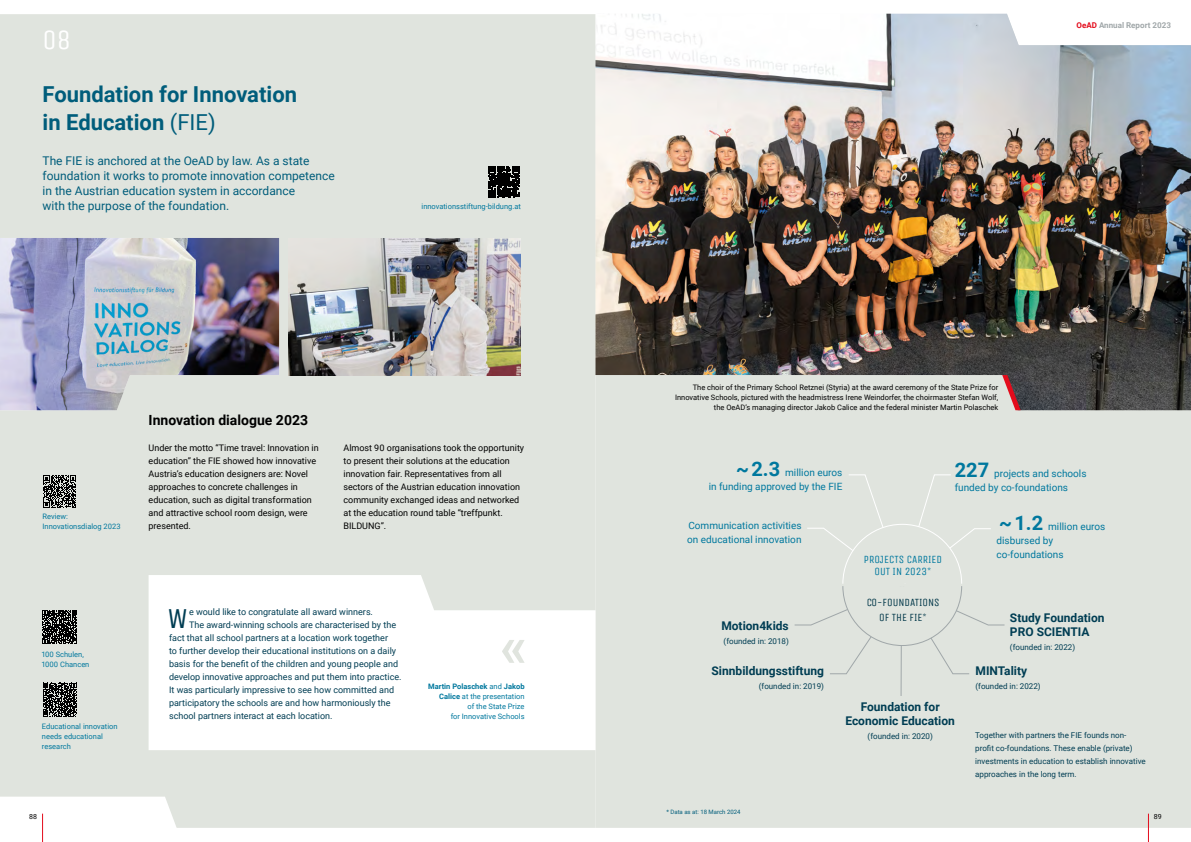
<style>
.page{position:relative;width:1191px;height:842px;background:#fff}
.page>*{position:absolute;margin:0;border:0;box-sizing:border-box;transform-origin:0 0}
.t1{font:29px "Unica One";color:#003d53}
.t2{font:28px "Unica One";color:#fff}
.t3{font:700 22px/28px "Roboto";color:#005d7b}
.t4{font:700 14px "Roboto";color:#000}
.t5{font:12px/15px "Roboto";color:#005d7b}
.t6{font:700 12px/14px "Roboto";color:#003d53;text-align:center}
.t7{font:11px/12px "Unica One";color:#00789e;text-align:center}
.t8{font:11px/14.8px "Unica One";color:#003d53;text-align:center}
.t9{font:10px/14px "Roboto";color:#00789e}
.t10{font:9px/13px "Roboto";color:#000}
.t11{font:9px "Roboto";color:#003d53}
.t12{font:8px/13px "Roboto";color:#003d53}
.t13{font:700 8px "Roboto";color:#a0a7a9}
.t14{font:7.5px/10px "Roboto";color:#000;text-align:right}
.t15{font:7.5px/10px "Roboto";color:#00789e}
.t16{font:7px "Roboto";color:#000}
.t17{font:6px "Roboto";color:#005d7b}
.s1{font-weight:400}
.s2{font-weight:700}
.s3{color:#e30c1c}
.s4{font-weight:700;font-size:20px}
</style>
<div class="page">
<div style="left:595px;top:410px;width:596px;height:418px;background:#e0e4de"></div>
<div style="left:0;top:14px;width:595px;height:814px;background:#e0e4de"></div>
<img style="left:595px;top:14px;width:596px;height:396px">
<svg style="left:1002px;top:375px;width:18px;height:35px"></svg>
<img style="left:0;top:238px;width:279px;height:172px">
<div style="left:794px;top:474px;width:211px;height:222px;background:#e0e4de"></div>
<svg style="left:149px;top:575px;width:446px;height:175px"></svg>
<svg style="left:502px;top:640px;width:22px;height:23px"></svg>
<svg style="left:488px;top:167px;width:31px;height:31px"></svg>
<svg style="left:43px;top:610px;width:34px;height:34px"></svg>
<svg style="left:43px;top:683px;width:34px;height:34px"></svg>
<svg style="left:43px;top:475px;width:33px;height:33px"></svg>
<img style="left:289px;top:238px;width:232px;height:137px">
<svg style="left:1148px;top:814px;width:1px;height:28px"></svg>
<svg style="left:42px;top:814px;width:1px;height:28px"></svg>
<h2 class="t2" style="left:43px;top:23px;width:30px">08</h2>
<h3 class="t3" style="left:43px;top:79px;width:256px">Foundation for Innovation in Education <span class="s1">(FIE)</span></h3>
<h3 class="t5" style="left:43px;top:153px;width:294px">The FIE is anchored at the OeAD by law. As a state foundation it works to promote innovation competence in the Austrian education system in accordance<br>with the purpose of the foundation.</h3>
<p class="t15" style="left:421px;top:201px;width:101px">innovationsstiftung-bildung.at</p>
<p class="t15" style="left:43px;top:511px;width:80px">Review:<br>Innovationsdialog 2023</p>
<h3 class="t4" style="left:149px;top:411px;width:161px">Innovation dialogue 2023</h3>
<p class="t10" style="left:149px;top:441px;width:172px">Under the motto “Time travel: Innovation in education” the FIE showed how innovative Austria’s education designers are: Novel approaches to concrete challenges in education, such as digital transformation and attractive school room design, were presented.</p>
<p class="t10" style="left:343px;top:441px;width:182px">Almost 90 organisations took the opportunity to present their solutions at the education innovation fair. Representatives from all sectors of the Austrian education innovation community exchanged ideas and networked at the education round table “treffpunkt.<br>BILDUNG”.</p>
<p class="t15" style="left:42px;top:649px;width:49px">100 Schulen,<br>1000 Chancen</p>
<p class="t15" style="left:42px;top:721px;width:77px">Educational innovation needs educational research</p>
<h1 class="t1" style="left:168px;top:602px;width:21px">W</h1>
<p class="t11" style="left:189px;top:606px;width:185px">e would like to congratulate all award winners.</p>
<p class="t11" style="left:189px;top:619px;width:209px">The award-winning schools are characterised by the</p>
<p class="t11" style="left:169px;top:632px;width:220px">fact that all school partners at a location work together</p>
<p class="t11" style="left:169px;top:645px;width:229px">to further develop their educational institutions on a daily</p>
<p class="t11" style="left:169px;top:658px;width:231px">basis for the benefit of the children and young people and</p>
<p class="t11" style="left:169px;top:671px;width:234px">develop innovative approaches and put them into practice.</p>
<p class="t11" style="left:169px;top:684px;width:226px">It was particularly impressive to see how committed and</p>
<p class="t11" style="left:169px;top:697px;width:223px">participatory the schools are and how harmoniously the</p>
<p class="t11" style="left:169px;top:710px;width:165px">school partners interact at each location.</p>
<p class="t15" style="left:428px;top:681px;width:98px;text-align:right"><span class="s2">Martin Polaschek</span> and <span class="s2">Jakob<br>Calice</span> at the presentation<br>of the State Prize<br>for Innovative Schools</p>
<p class="t13" style="left:1076px;top:20px;width:96px"><span class="s3">OeAD</span> Annual Report 2023</p>
<p class="t14" style="left:675px;top:382px;width:325px">The choir of the Primary School Retznei (Styria) at the award ceremony of the State Prize for<br>Innovative Schools, pictured with the headmistress Irene Weindorfer, the choirmaster Stefan Wolf, the OeAD’s managing director Jakob Calice and the federal minister Martin Polaschek</p>
<p class="t9" style="left:708px;top:465px;width:135px;text-align:right"><span class="s4">~2.3</span> million euros<br>in funding approved by the FIE</p>
<p class="t9" style="left:687px;top:518px;width:116px">Communication activities on educational innovation</p>
<h3 class="t6" style="left:721px;top:618px;width:69px">Motion4kids</h3>
<p class="t12" style="left:723px;top:634px;width:67px">(founded in: 2018)</p>
<h3 class="t6" style="left:711px;top:663px;width:114px">Sinnbildungsstiftung</h3>
<p class="t12" style="left:759px;top:679px;width:67px">(founded in: 2019)</p>
<p class="t7" style="left:864px;top:553px;width:79px">PROJECTS CARRIED<br>OUT IN 2023*</p>
<p class="t8" style="left:866px;top:595px;width:75px">CO-FOUNDATIONS<br>OF THE FIE*</p>
<p class="t9" style="left:954px;top:466px;width:133px"><span class="s4">227</span> projects and schools funded by co-foundations</p>
<p class="t9" style="left:996px;top:519px;width:110px"><span class="s4">~1.2</span> million euros disbursed by co-foundations</p>
<h3 class="t6" style="left:1010px;top:610px;width:96px;text-align:left">Study Foundation<br>PRO SCIENTIA</h3>
<p class="t12" style="left:1010px;top:640px;width:67px">(founded in: 2022)</p>
<h3 class="t6" style="left:975px;top:663px;width:53px">MINTality</h3>
<p class="t12" style="left:975px;top:679px;width:67px">(founded in: 2022)</p>
<h3 class="t6" style="left:845px;top:699px;width:111px">Foundation for<br>Economic Education</h3>
<p class="t12" style="left:867px;top:729px;width:67px">(founded in: 2020)</p>
<p class="t12" style="left:975px;top:728px;width:172px">Together with partners the FIE founds non&shy;profit co-foundations. These enable (private) investments in education to establish innovative approaches in the long term.</p>
<p class="t17" style="left:666px;top:807px;width:76px">* Data as at: 18 March 2024</p>
<p class="t16" style="left:29px;top:811px;width:9px">88</p>
<p class="t16" style="left:1153px;top:811px;width:9px">89</p>
</div>
